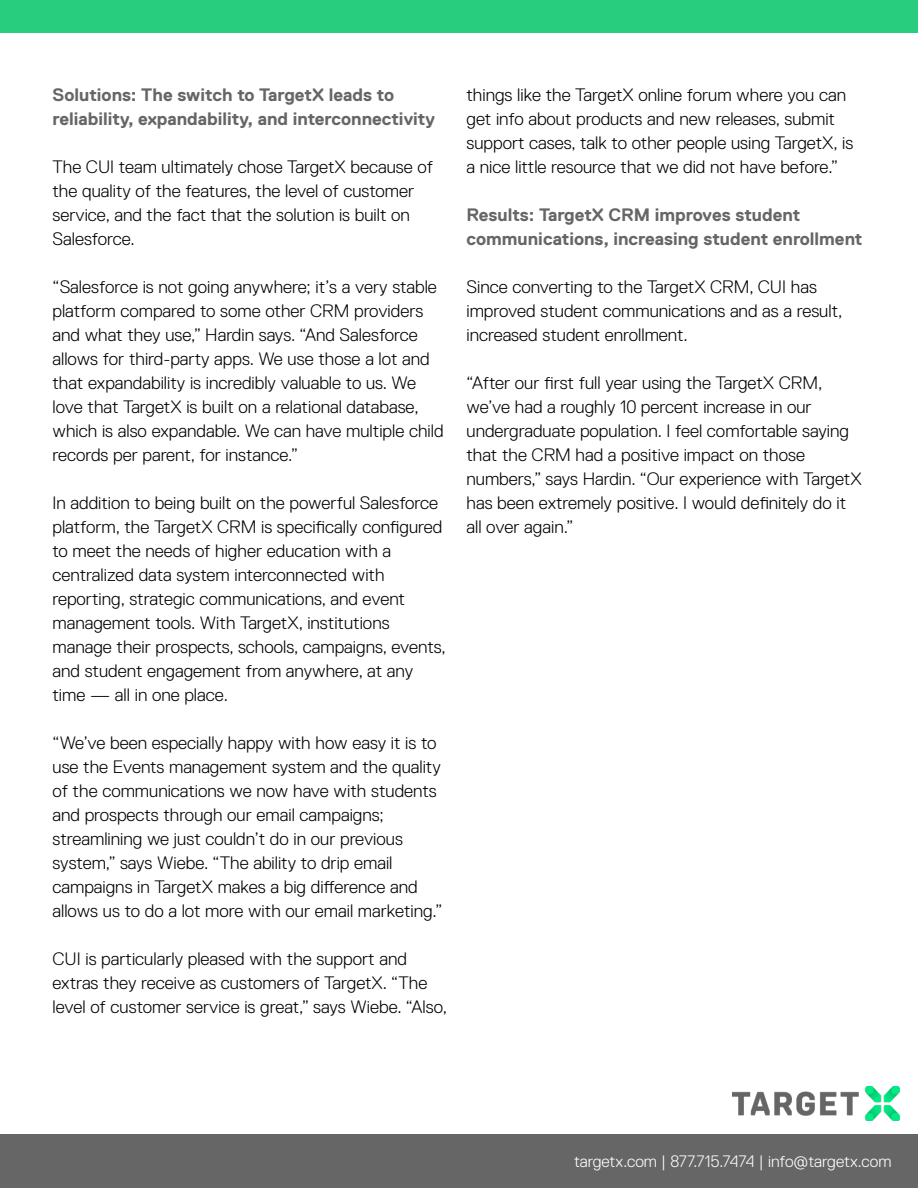
<style>
.page{position:relative;width:918px;height:1188px;background:#fff}
.page>*{position:absolute;margin:0;border:0;box-sizing:border-box;transform-origin:0 0}
.t1{font:300 18px/24px "Replica Pro";color:#000}
.t2{font:700 18px/24px "Replica Pro";color:#666}
.t3{font:300 16.5px "Replica Pro";color:#fff}
</style>
<div class="page">
<div style="left:0;top:0;width:918px;height:33px;background:#28cd7e"></div>
<div style="left:0;top:1134px;width:918px;height:54px;background:#666"></div>
<img style="left:733px;top:1086px;width:167px;height:35px">
<p class="t2" style="left:52px;top:83px;width:384px">Solutions: The switch to TargetX leads to reliability, expandability, and interconnectivity</p>
<p class="t1" style="left:52px;top:155px;width:382px">The CUI team ultimately chose TargetX because of the quality of the features, the level of customer service, and the fact that the solution is built on Salesforce.</p>
<p class="t1" style="left:52px;top:275px;width:393px">“Salesforce is not going anywhere; it’s a very stable platform compared to some other CRM providers and what they use,” Hardin says. “And Salesforce allows for third-party apps. We use those a lot and that expandability is incredibly valuable to us. We love that TargetX is built on a relational database, which is also expandable. We can have multiple child records per parent, for instance.”</p>
<p class="t1" style="left:52px;top:491px;width:395px">In addition to being built on the powerful Salesforce platform, the TargetX CRM is specifically configured to meet the needs of higher education with a centralized data system interconnected with reporting, strategic communications, and event management tools. With TargetX, institutions manage their prospects, schools, campaigns, events, and student engagement from anywhere, at any time — all in one place.</p>
<p class="t1" style="left:52px;top:731px;width:391px">“We’ve been especially happy with how easy it is to use the Events management system and the quality of the communications we now have with students and prospects through our email campaigns; streamlining we just couldn’t do in our previous system,” says Wiebe. “The ability to drip email campaigns in TargetX makes a big difference and allows us to do a lot more with our email marketing.”</p>
<p class="t1" style="left:52px;top:947px;width:396px">CUI is particularly pleased with the support and extras they receive as customers of TargetX. “The level of customer service is great,” says Wiebe. “Also,</p>
<p class="t1" style="left:466px;top:83px;width:388px">things like the TargetX online forum where you can get info about products and new releases, submit support cases, talk to other people using TargetX, is a nice little resource that we did not have before.”</p>
<p class="t2" style="left:466px;top:203px;width:397px">Results: TargetX CRM improves student communications, increasing student enrollment</p>
<p class="t1" style="left:466px;top:275px;width:378px">Since converting to the TargetX CRM, CUI has improved student communications and as a result, increased student enrollment.</p>
<p class="t1" style="left:466px;top:371px;width:397px">“After our first full year using the TargetX CRM, we’ve had a roughly 10 percent increase in our undergraduate population. I feel comfortable saying that the CRM had a positive impact on those numbers,” says Hardin. “Our experience with TargetX has been extremely positive. I would definitely do it all over again.”</p>
<p class="t3" style="left:574px;top:1152px;width:319px">targetx.com | 877.715.7474 | info@targetx.com</p>
</div>
